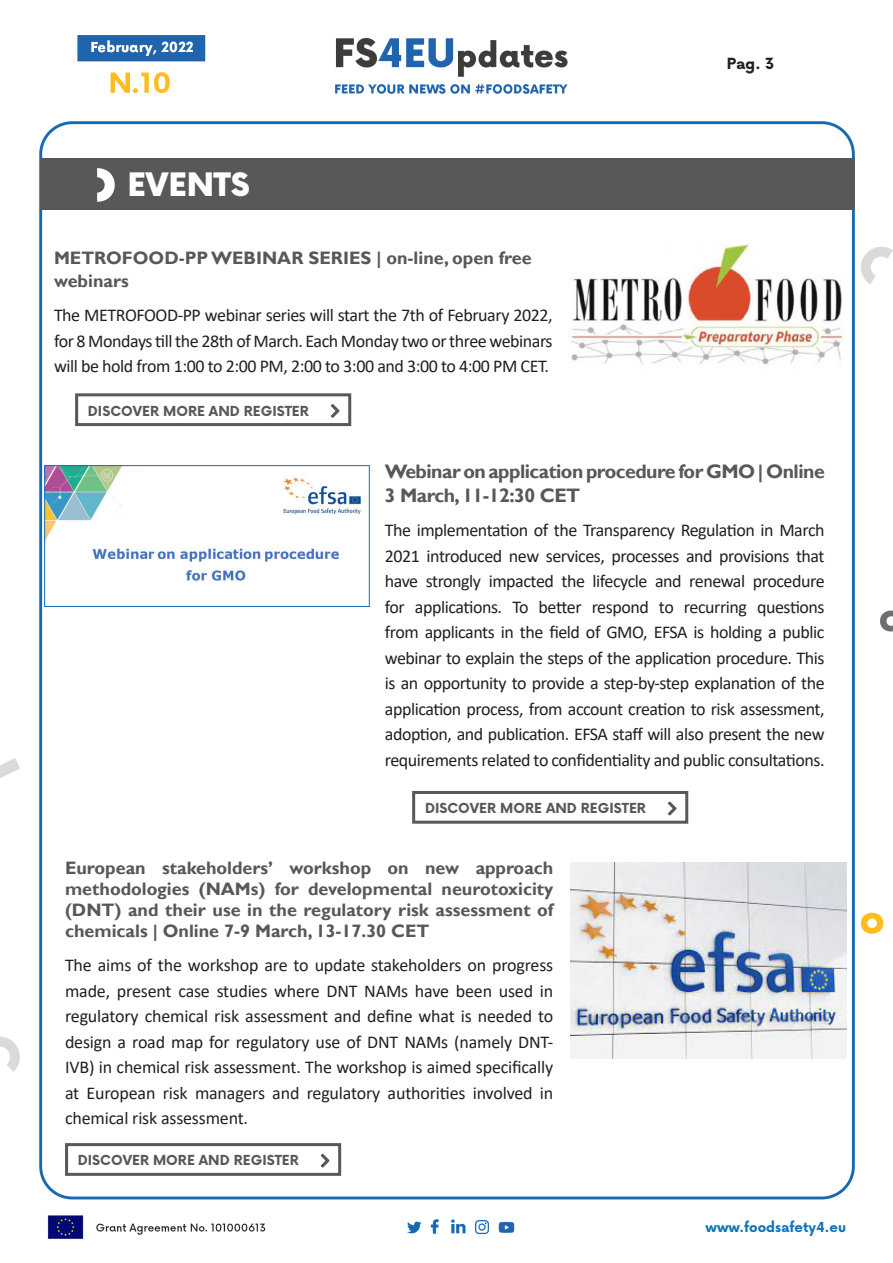
<style>
.page{position:relative;width:893px;height:1263px;background:#fff}
.page>*{position:absolute;margin:0;border:0;box-sizing:border-box;transform-origin:0 0}
.titoli_sezioni{font:900 31.5px "Now Alt";color:#fff}
.Titolo_news{font:700 19.5px/24px "Gill Sans";letter-spacing:-.025em;color:#57585a}
.testo{font:18px/25.5px "Calibri";letter-spacing:-.025em;color:#231f20;text-align:justify}
.Titolo_news-2{font:700 18px/21px "Gill Sans";color:#57585a}
.t1{font:700 15px "Now Alt";color:#231f20}
.testo-2{font:700 13.5px "Now Alt";color:#57585a}
.t2{font:700 13.5px "Now Alt";color:#1074bc}
.t3{font:9px "Calibri";color:#fff}
</style>
<div class="page">
<img style="left:0;top:35px;width:893px;height:1204px">
<div style="left:40px;top:158px;width:814px;height:51px;background:#57585a"></div>
<svg style="left:97px;top:168px;width:18px;height:34px"></svg>
<img style="left:46px;top:467px;width:320px;height:124px">
<div style="left:44px;top:465px;width:325px;height:142px;border:1px solid #116fb8"></div>
<img style="left:560px;top:238px;width:289px;height:154px">
<img style="left:570px;top:862px;width:276px;height:197px">
<div style="left:75px;top:393px;width:276px;height:33px;border:3px solid #57585a"></div>
<div style="left:65px;top:1143px;width:276px;height:33px;border:3px solid #57585a"></div>
<svg style="left:330px;top:403px;width:10px;height:16px"></svg>
<svg style="left:320px;top:1153px;width:10px;height:15px"></svg>
<div style="left:412px;top:791px;width:276px;height:33px;border:3px solid #57585a"></div>
<svg style="left:667px;top:801px;width:10px;height:15px"></svg>
<p class="titoli_sezioni" style="left:128px;top:161px;width:124px">EVENTS</p>
<p class="Titolo_news-2" style="left:54px;top:248px;width:479px;line-height:22.5px">METROFOOD-PP WEBINAR SERIES | on-line, open free webinars</p>
<p class="testo" style="left:54px;top:302px;width:500px">The METROFOOD-PP webinar series will start the 7th of February 2022, for 8 Mondays till the 28th of March. Each Monday two or three webinars will be hold from 1:00 to 2:00 PM, 2:00 to 3:00 and 3:00 to 4:00 PM CET.</p>
<p class="testo-2" style="left:88px;top:401px;width:222px">DISCOVER MORE AND REGISTER</p>
<p class="t1" style="left:727px;top:53px;width:49px">Pag. 3</p>
<p class="Titolo_news" style="left:385px;top:460px;width:441px">Webinar on application procedure for GMO | Online<br>3 March, 11-12:30 CET</p>
<p class="testo" style="left:385px;top:517px;width:441px">The implementation of the Transparency Regulation in March 2021 introduced new services, processes and provisions that have strongly impacted the lifecycle and renewal procedure for applications. To better respond to recurring questions from applicants in the field of GMO, EFSA is holding a public webinar to explain the steps of the application procedure. This is an opportunity to provide a step-by-step explanation of the application process, from account creation to risk assessment, adoption, and publication. EFSA staff will also present the new requirements related to confidentiality and public consultations.</p>
<p class="testo-2" style="left:425px;top:798px;width:222px">DISCOVER MORE AND REGISTER</p>
<p class="Titolo_news-2" style="left:65px;top:858px;width:490px;text-align:justify">European stakeholders’ workshop on new approach methodologies (NAMs) for developmental neurotoxicity (DNT) and their use in the regulatory risk assessment of chemicals | Online 7-9 March, 13-17.30 CET</p>
<p class="testo" style="left:65px;top:952px;width:490px">The aims of the workshop are to update stakeholders on progress made, present case studies where DNT NAMs have been used in regulatory chemical risk assessment and define what is needed to design a road map for regulatory use of DNT NAMs (namely DNT-IVB) in chemical risk assessment. The workshop is aimed specifically at European risk managers and regulatory authorities involved in chemical risk assessment.</p>
<p class="testo-2" style="left:78px;top:1150px;width:222px">DISCOVER MORE AND REGISTER</p>
<p class="t3" style="left:479px;top:1222px;width:6px">*</p>
<p class="t2" style="left:705px;top:1217px;width:142px">www.foodsafety4.eu</p>
</div>
